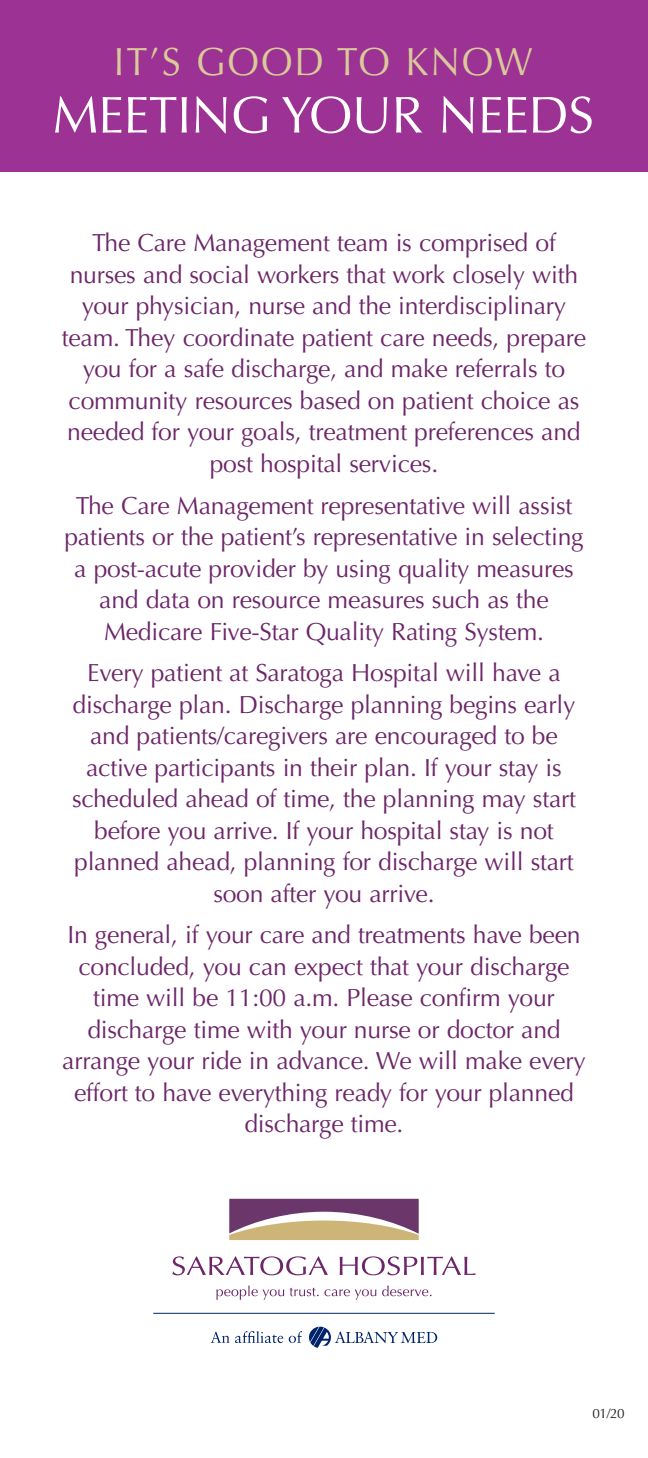
<style>
.page{position:relative;width:648px;height:1458px;background:#fff}
.page>*{position:absolute;margin:0;border:0;box-sizing:border-box;transform-origin:0 0}
.heading_back{font:51.75px "Optima LT Std";letter-spacing:-.01em;color:#fff}
.subhead_back{font:39.38px "Optima LT Std";letter-spacing:.05em;color:#daca9a;scale:.96 1}
.back_blurb{font:24.75px/31.5px "Optima LT Std";letter-spacing:-.01em;color:#6c2669;text-align:center}
.body_copy{font:13.5px "Optima LT Std";color:#231f20}
</style>
<div class="page">
<div style="left:0;top:0;width:648px;height:172px;background:#9c3293"></div>
<svg style="left:309px;top:1327px;width:128px;height:21px"></svg>
<svg style="left:211px;top:1331px;width:72px;height:12px"></svg>
<svg style="left:289px;top:1331px;width:13px;height:12px"></svg>
<svg style="left:229px;top:1199px;width:190px;height:41px;background:#a48385"></svg>
<svg style="left:216px;top:1286px;width:68px;height:14px"></svg>
<svg style="left:290px;top:1288px;width:86px;height:12px"></svg>
<svg style="left:382px;top:1286px;width:50px;height:10px"></svg>
<svg style="left:172px;top:1256px;width:156px;height:19px"></svg>
<svg style="left:340px;top:1256px;width:136px;height:19px"></svg>
<hr style="left:153px;top:1313px;width:342px;height:1px;background:#002469">
<p class="subhead_back" style="left:114px;top:38px;width:438px">IT’S GOOD TO KNOW</p>
<p class="heading_back" style="left:53px;top:85px;width:543px">MEETING YOUR NEEDS</p>
<p class="back_blurb" style="left:62px;top:228px;width:526px">The Care Management team is comprised of nurses and social workers that work closely with your physician, nurse and the interdisciplinary team. They coordinate patient care needs, prepare you for a safe discharge, and make referrals to community resources based on patient choice as needed for your goals, treatment preferences and post hospital services.</p>
<p class="back_blurb" style="left:64px;top:490px;width:521px">The Care Management representative will assist patients or the patient’s representative in selecting a post-acute provider by using quality measures and data on resource measures such as the Medicare Five-Star Quality Rating System.</p>
<p class="back_blurb" style="left:72px;top:657px;width:505px">Every patient at Saratoga Hospital will have a discharge plan. Discharge planning begins early and patients/caregivers are encouraged to be active participants in their plan. If your stay is scheduled ahead of time, the planning may start before you arrive. If your hospital stay is not planned ahead, planning for discharge will start soon after you arrive.</p>
<p class="back_blurb" style="left:62px;top:920px;width:525px">In general, if your care and treatments have been concluded, you can expect that your discharge time will be 11:00 a. m. Please confirm your discharge time with your nurse or doctor and arrange your ride in advance. We will make every effort to have everything ready for your planned discharge time.</p>
<p class="body_copy" style="left:592px;top:1406px;width:34px">01/20</p>
</div>
